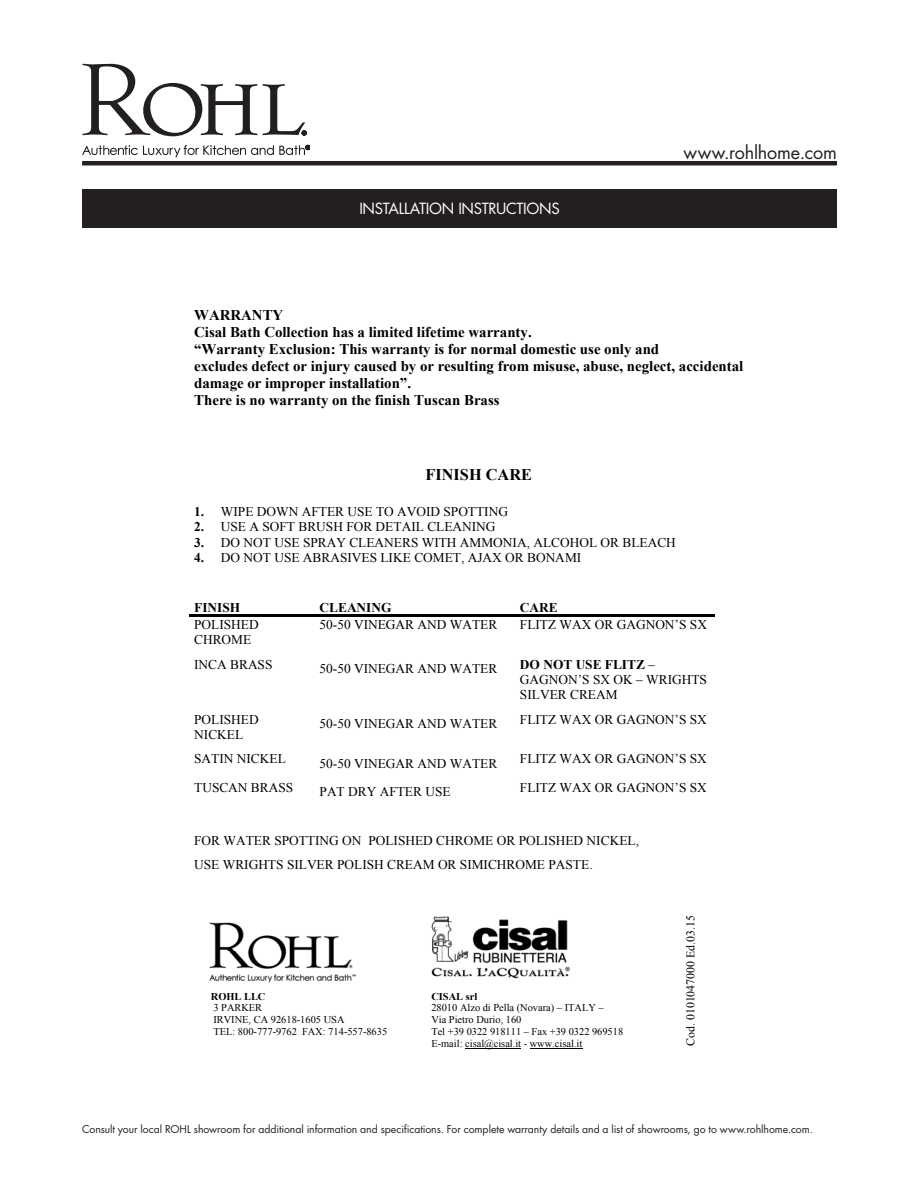
<style>
.page{position:relative;width:918px;height:1188px;background:#fff}
.page>*{position:absolute;margin:0;border:0;box-sizing:border-box;transform-origin:0 0}
.t1{font:18px "Futura";letter-spacing:-.005em;color:#231f20}
.t2{font:700 16.35px "Times New Roman";color:#000}
.Product_Title_Bar{font:15px "Futura";letter-spacing:-.02em;color:#fff}
.t3{font:700 14.85px/17.1px "Times New Roman";color:#000}
.t4{font:13.35px/15.3px "Times New Roman";color:#000}
.t5{font:700 13.35px "Times New Roman";color:#000}
.t6{font:11.85px "Times New Roman";letter-spacing:.005em;color:#000}
.t7{font:10.5px "Futura";letter-spacing:-.005em;color:#231f20}
.t8{font:10.35px/11.9px "Times New Roman";letter-spacing:-.005em;color:#000}
.s1{font-weight:700}
</style>
<div class="page">
<svg style="left:82px;top:64px;width:175px;height:72px"></svg>
<svg style="left:263px;top:84px;width:44px;height:51px"></svg>
<svg style="left:82px;top:145px;width:228px;height:12px"></svg>
<hr style="left:82px;top:161px;width:755px;height:4px;background:#231f20">
<div style="left:82px;top:189px;width:755px;height:38px;background:#231f20"></div>
<hr style="left:189px;top:615px;width:526px;height:2px;background:#000">
<img style="left:431px;top:916px;width:140px;height:63px">
<hr style="left:465px;top:1048px;width:56px;height:1px;background:#000">
<hr style="left:530px;top:1048px;width:52px;height:1px;background:#000">
<img style="left:209px;top:922px;width:147px;height:61px">
<p class="Product_Title_Bar" style="left:359px;top:198px;width:202px">INSTALLATION INSTRUCTIONS</p>
<p class="t1" style="left:683px;top:140px;width:155px">www.rohlhome.com</p>
<p class="t3" style="left:194px;top:306px;width:551px">WARRANTY<br>Cisal Bath Collection has a limited lifetime warranty.<br>“Warranty Exclusion: This warranty is for normal domestic use only and<br>excludes defect or injury caused by or resulting from misuse, abuse, neglect, accidental damage or improper installation”.<br>There is no warranty on the finish Tuscan Brass</p>
<p class="t2" style="left:425px;top:463px;width:108px">FINISH CARE</p>
<p class="t4" style="left:194px;top:504px;width:315px"><span class="s1">1.</span> WIPE DOWN AFTER USE TO AVOID SPOTTING</p>
<p class="t4" style="left:194px;top:519px;width:303px"><span class="s1">2.</span> USE A SOFT BRUSH FOR DETAIL CLEANING</p>
<p class="t4" style="left:194px;top:534px;width:483px"><span class="s1">3.</span> DO NOT USE SPRAY CLEANERS WITH AMMONIA, ALCOHOL OR BLEACH</p>
<p class="t4" style="left:194px;top:550px;width:389px"><span class="s1">4.</span> DO NOT USE ABRASIVES LIKE COMET, AJAX OR BONAMI</p>
<p class="t5" style="left:194px;top:598px;width:47px">FINISH</p>
<p class="t5" style="left:320px;top:598px;width:73px">CLEANING</p>
<p class="t5" style="left:520px;top:598px;width:39px">CARE</p>
<p class="t4" style="left:194px;top:617px;width:66px">POLISHED<br>CHROME</p>
<p class="t4" style="left:320px;top:617px;width:179px">50-50 VINEGAR AND WATER</p>
<p class="t4" style="left:520px;top:617px;width:189px">FLITZ WAX OR GAGNON’S SX</p>
<p class="t4" style="left:194px;top:656px;width:80px">INCA BRASS</p>
<p class="t4" style="left:320px;top:661px;width:179px">50-50 VINEGAR AND WATER</p>
<p class="t4" style="left:520px;top:656px;width:188px"><span class="s1">DO NOT USE FLITZ</span> –<br>GAGNON’S SX OK – WRIGHTS<br>SILVER CREAM</p>
<p class="t4" style="left:194px;top:711px;width:66px">POLISHED<br>NICKEL</p>
<p class="t4" style="left:320px;top:716px;width:179px">50-50 VINEGAR AND WATER</p>
<p class="t4" style="left:520px;top:711px;width:188px">FLITZ WAX OR GAGNON’S SX</p>
<p class="t4" style="left:194px;top:751px;width:93px">SATIN NICKEL</p>
<p class="t4" style="left:320px;top:755px;width:179px">50-50 VINEGAR AND WATER</p>
<p class="t4" style="left:520px;top:751px;width:188px">FLITZ WAX OR GAGNON’S SX</p>
<p class="t4" style="left:194px;top:780px;width:101px">TUSCAN BRASS</p>
<p class="t4" style="left:320px;top:784px;width:133px">PAT DRY AFTER USE</p>
<p class="t4" style="left:520px;top:780px;width:188px">FLITZ WAX OR GAGNON’S SX</p>
<p class="t4" style="left:194px;top:828px;width:446px;line-height:24.2px">FOR WATER SPOTTING ON POLISHED CHROME OR POLISHED NICKEL,<br>USE WRIGHTS SILVER POLISH CREAM OR SIMICHROME PASTE.</p>
<p class="t8" style="left:211px;top:990px;width:178px"><span class="s1">ROHL LLC<br></span>3 PARKER<br>IRVINE, CA 92618-1605 USA<br>TEL: 800-777-9762 FAX: 714-557-8635</p>
<p class="t8" style="left:431px;top:990px;width:193px"><span class="s1">CISAL srl<br></span>28010 Alzo di Pella (Novara) – ITALY –<br>Via Pietro Durio, 160<br>Tel +39 0322 918111 – Fax +39 0322 969518<br>E-mail: cisal@cisal.it - www.cisal.it</p>
<p class="t6" style="left:683px;top:1046px;width:132px;rotate:-90deg">Cod. 0101047000 Ed.03.15</p>
<p class="t7" style="left:82px;top:1121px;width:732px">Consult your local ROHL showroom for additional information and specifications. For complete warranty details and a list of showrooms, go to www.rohlhome.com.</p>
</div>
